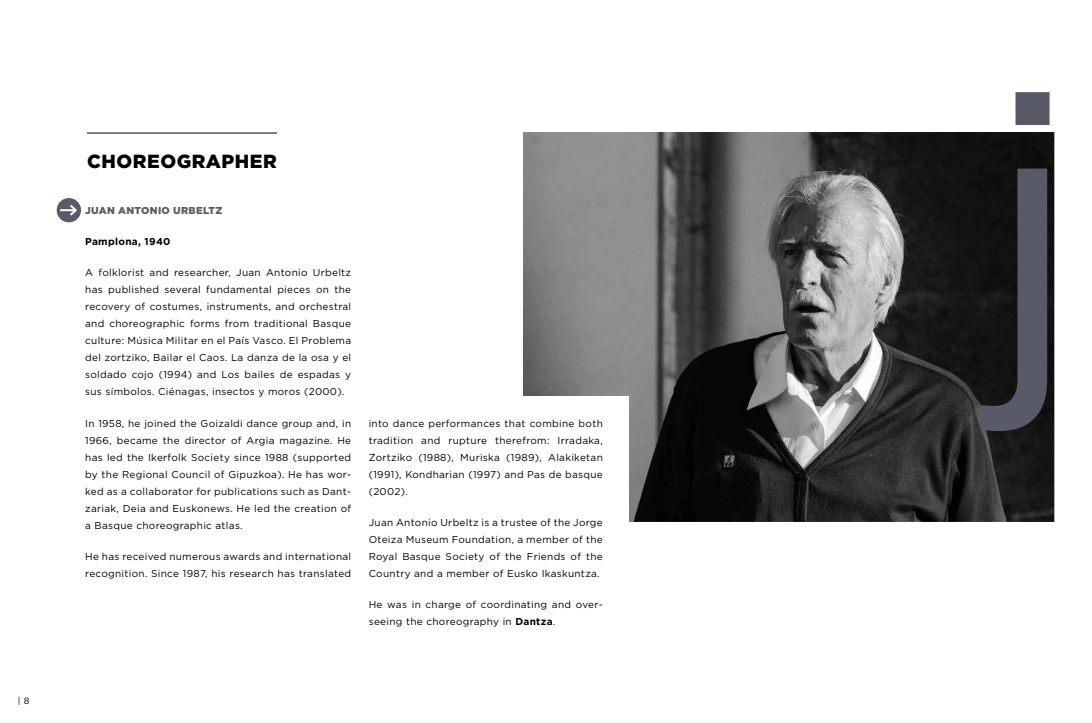
<style>
.page{position:relative;width:1092px;height:723px;background:#fff}
.page>*{position:absolute;margin:0;border:0;box-sizing:border-box;transform-origin:0 0}
.t1{font:385.8px "Gotham";color:#585a67}
.t2{font:900 19px "Gotham";letter-spacing:.03em;color:#000}
.t3{font:10px/17px "Gotham";letter-spacing:.03em;color:#000;text-align:justify}
.t4{font:900 10px "Gotham";letter-spacing:.03em;color:#585a67}
.t5{font:700 10px "Gotham";letter-spacing:.03em;color:#000}
.t6{font:9px "Gotham";color:#000}
.s1{font-weight:700}
</style>
<div class="page">
<hr style="left:87px;top:133px;width:190px;height:1px;background:#000">
<img style="left:523px;top:132px;width:531px;height:390px">
<div style="left:57px;top:198px;width:24px;height:24px;background:#585a67;border-radius:50%"></div>
<svg style="left:60px;top:203px;width:19px;height:15px"></svg>
<div style="left:502px;top:396px;width:126px;height:207px;background:#fff"></div>
<p class="t6" style="left:18px;top:695px;width:13px">| 8</p>
<h2 class="t2" style="left:87px;top:148px;width:191px">CHOREOGRAPHER</h2>
<p class="t4" style="left:85px;top:204px;width:139px">JUAN ANTONIO URBELTZ</p>
<p class="t5" style="left:85px;top:235px;width:87px">Pamplona, 1940</p>
<p class="t3" style="left:85px;top:264px;width:267px">A folklorist and researcher, Juan Antonio Urbeltz has published several fundamental pieces on the recovery of costumes, instruments, and orchestral and choreographic forms from traditional Basque culture: Música Militar en el País Vasco. El Problema del zortziko, Bailar el Caos. La danza de la osa y el soldado cojo (1994) and Los bailes de espadas y sus símbolos. Ciénagas, insectos y moros (2000).</p>
<p class="t3" style="left:85px;top:414px;width:267px">In 1958, he joined the Goizaldi dance group and, in 1966, became the director of Argia magazine. He has led the Ikerfolk Society since 1988 (supported by the Regional Council of Gipuzkoa). He has wor&shy;ked as a collaborator for publications such as Dant&shy;zariak, Deia and Euskonews. He led the creation of a Basque choreographic atlas.</p>
<p class="t3" style="left:85px;top:547px;width:267px">He has received numerous awards and international recognition. Since 1987, his research has translated</p>
<p class="t3" style="left:369px;top:415px;width:236px">into dance performances that combine both tradition and rupture therefrom: Irradaka, Zortziko (1988), Muriska (1989), Alakiketan (1991), Kondharian (1997) and Pas de basque (2002).</p>
<p class="t3" style="left:369px;top:514px;width:236px">Juan Antonio Urbeltz is a trustee of the Jorge Oteiza Museum Foundation, a member of the Royal Basque Society of the Friends of the Country and a member of Eusko Ikaskuntza.</p>
<p class="t3" style="left:369px;top:596px;width:236px">He was in charge of coordinating and over&shy;seeing the choreography in <span class="s1">Dantza</span>.</p>
<h1 class="t1" style="left:981px;top:-15px;width:103px">j</h1>
</div>
